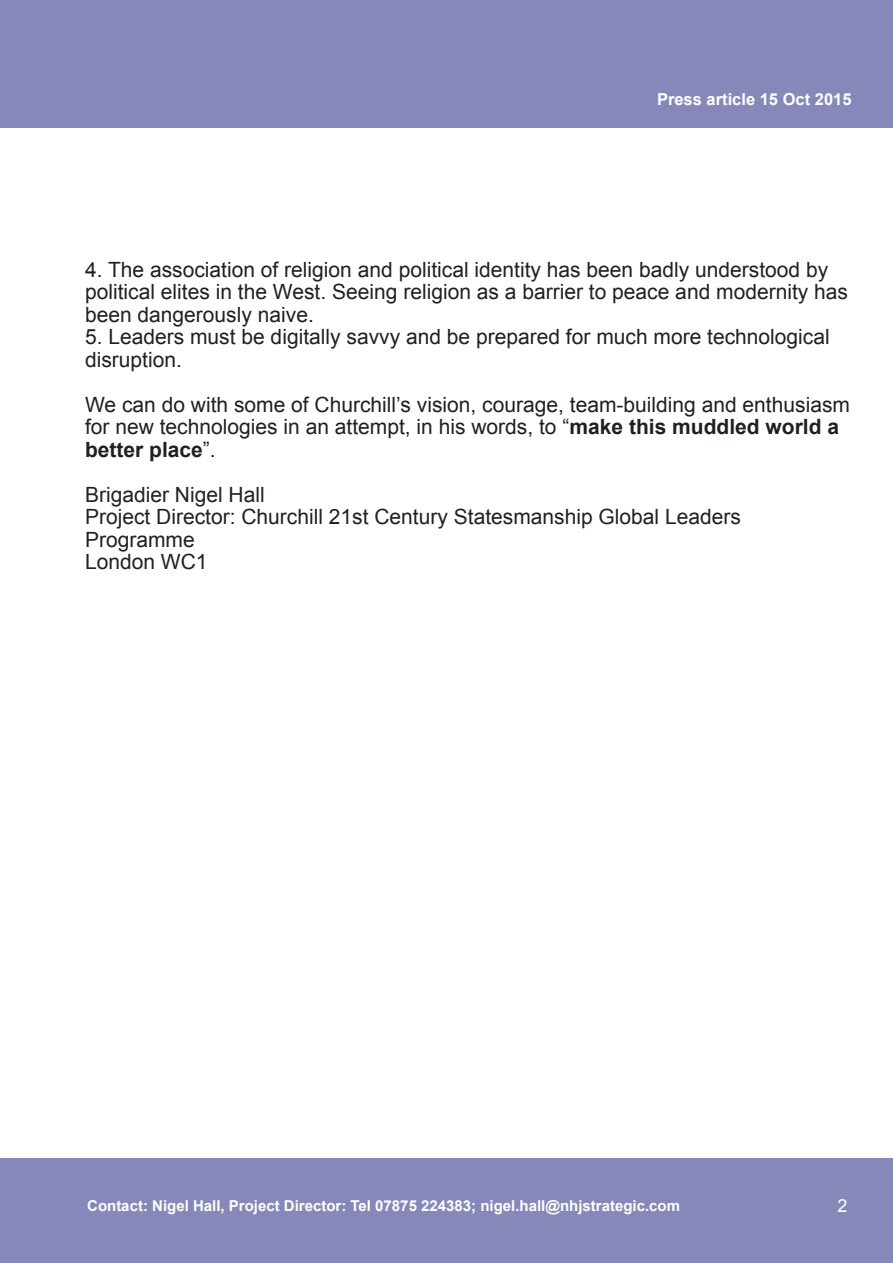
<style>
.page{position:relative;width:893px;height:1263px;background:#fff}
.page>*{position:absolute;margin:0;border:0;box-sizing:border-box;transform-origin:0 0}
.t1{font:21px/22.5px "Arial";color:#231f20}
.t2{font:18px "Arial";color:#fff}
.t3{font:700 16.5px "Arial";color:#fff}
.t4{font:700 15px "Arial";color:#fff}
.s1{font-weight:700}
</style>
<div class="page">
<div style="left:0;top:1158px;width:893px;height:105px;background:#8688ba"></div>
<div style="left:0;top:0;width:893px;height:128px;background:#8688ba"></div>
<p class="t3" style="left:657px;top:88px;width:196px">Press article 15 Oct 2015</p>
<p class="t1" style="left:85px;top:258px;width:764px">4. The association of religion and political identity has been badly understood by political elites in the West. Seeing religion as a barrier to peace and modernity has been dangerously naive.</p>
<p class="t1" style="left:85px;top:326px;width:746px">5. Leaders must be digitally savvy and be prepared for much more technological disruption.</p>
<p class="t1" style="left:85px;top:393px;width:766px">We can do with some of Churchill’s vision, courage, team-building and enthusiasm for new technologies in an attempt, in his words, to “<span class="s1">make this muddled world a better place</span>”.</p>
<p class="t1" style="left:85px;top:483px;width:657px">Brigadier Nigel Hall<br>Project Director: Churchill 21st Century Statesmanship Global Leaders<br>Programme<br>London WC1</p>
<p class="t4" style="left:87px;top:1196px;width:594px">Contact: Nigel Hall, Project Director: Tel 07875 224383; nigel.hall@nhjstrategic.com</p>
<p class="t2" style="left:838px;top:1194px;width:12px">2</p>
</div>
